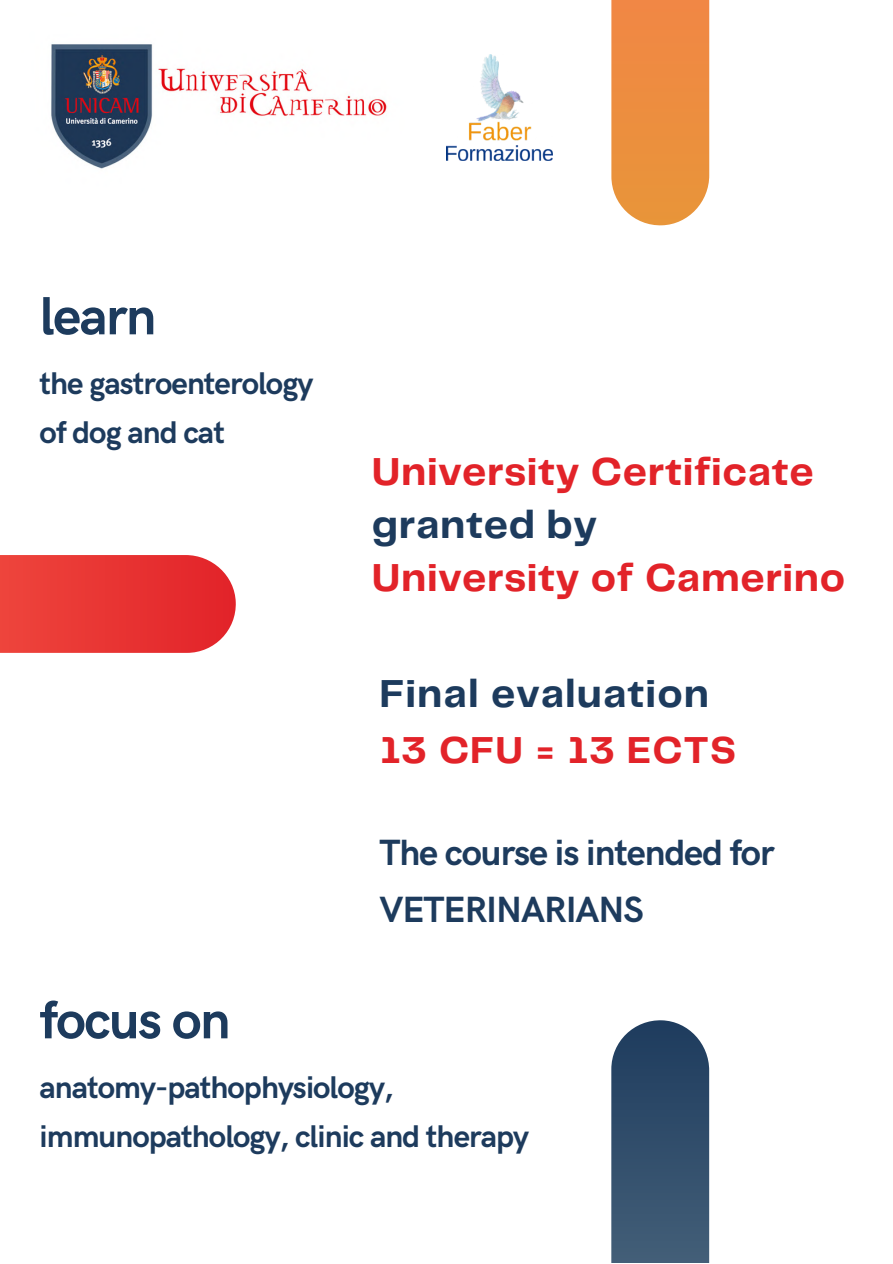
<style>
.page{position:relative;width:893px;height:1264px;background:#fff}
.page>*{position:absolute;margin:0;border:0;box-sizing:border-box;transform-origin:0 0}
.t1{font:700 54px "HK Grotesk";letter-spacing:-.03em;color:#1d3b5d}
.t2{font:700 40.5px "Telegraf";letter-spacing:.015em;color:#e22329}
.t3{font:700 40.5px "Telegraf";letter-spacing:.025em;color:#1d3b5d}
.t4{font:700 39px "Telegraf";letter-spacing:.025em;color:#e22329}
.t5{font:700 36.6px/57px "HK Grotesk";letter-spacing:-.03em;color:#1d3b5d}
.t6{font:700 31.5px/49.5px "HK Grotesk";letter-spacing:-.03em;color:#1d3b5d}
</style>
<div class="page">
<svg style="left:611px;top:1020px;width:98px;height:242px;background:#3b5672"></svg>
<svg style="left:0;top:555px;width:236px;height:98px;background:#e93e3c"></svg>
<div style="left:611px;top:0;width:98px;height:226px;background:#ed8e40"></div>
<img style="left:446px;top:54px;width:106px;height:106px">
<img style="left:51px;top:44px;width:336px;height:125px">
<h1 class="t1" style="left:40px;top:286px;width:118px">learn</h1>
<p class="t6" style="left:40px;top:360px;width:275px">the gastroenterology of dog and cat</p>
<p class="t2" style="left:372px;top:454px;width:443px">University Certificate</p>
<p class="t3" style="left:372px;top:507px;width:226px">granted by</p>
<p class="t2" style="left:372px;top:560px;width:474px">University of Camerino</p>
<p class="t3" style="left:379px;top:675px;width:331px">Final evaluation</p>
<p class="t4" style="left:380px;top:733px;width:357px">13 CFU = 13 ECTS</p>
<p class="t5" style="left:379px;top:825px;width:396px">The course is intended for<br>VETERINARIANS</p>
<h1 class="t1" style="left:40px;top:989px;width:192px">focus on</h1>
<p class="t6" style="left:40px;top:1063px;width:491px">anatomy-pathophysiology, immunopathology, clinic and therapy</p>
</div>
